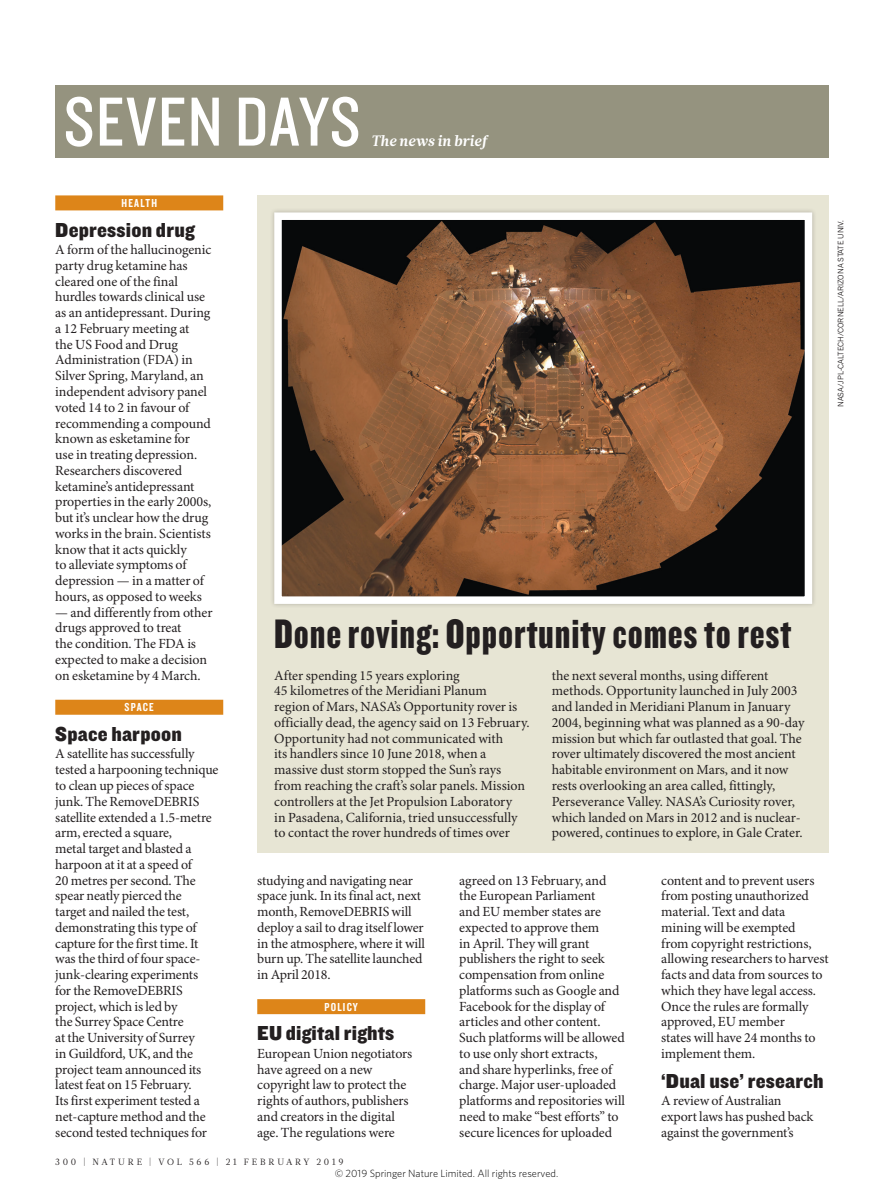
<style>
.page{position:relative;width:893px;height:1187px;background:#fff}
.page>*{position:absolute;margin:0;border:0;box-sizing:border-box;transform-origin:0 0}
.t1{font:72px "Knockout 29 Junior Ltweight";letter-spacing:.02em;color:#fff}
.t2{font:42.75px "Knockout 69 Full Liteweight";letter-spacing:.02em;color:#231f20}
.t3{font:21px "Knockout 71 Full Middlewt";letter-spacing:.01em;color:#231f20}
.t4{font:italic 700 15px "Glosa Math";letter-spacing:.01em;color:#fff}
.t5{font:13.95px/15.8px "Minion Pro";letter-spacing:-.01em;color:#231f20}
.t6{font:12px "Knockout 49 Liteweight";letter-spacing:.1em;color:#fff}
.t7{font:300 10.5px "Whitney";color:#000}
.t8{font:9px "Glosa Math";letter-spacing:.3em;color:#231f20}
.t9{font:7.5px "News Gothic MTOT";color:#231f20}
</style>
<div class="page">
<div style="left:257px;top:195px;width:572px;height:658px;background:#e7e5d4"></div>
<div style="left:269px;top:208px;width:548px;height:400px;background:#dad8c8"></div>
<img style="left:283px;top:221px;width:520px;height:374px">
<div style="left:274px;top:212px;width:538px;height:392px;border:8px solid #fff"></div>
<div style="left:55px;top:195px;width:168px;height:15px;background:#dd8519"></div>
<div style="left:55px;top:699px;width:168px;height:15px;background:#dd8519"></div>
<div style="left:257px;top:999px;width:168px;height:15px;background:#dd8519"></div>
<div style="left:55px;top:85px;width:774px;height:72px;background:#95937f"></div>
<h1 class="t1" style="left:64px;top:75px;width:298px">SEVEN DAYS</h1>
<p class="t4" style="left:371px;top:130px;width:117px">The news in brief</p>
<p class="t6" style="left:121px;top:195px;width:37px">HEALTH</p>
<h3 class="t3" style="left:55px;top:215px;width:141px">Depression drug</h3>
<p class="t5" style="left:55px;top:242px;width:158px">A form of the hallucinogenic party drug ketamine has cleared one of the final hurdles towards clinical use as an antidepressant. During a 12 February meeting at<br>the US Food and Drug<br>Administration (FDA) in<br>Silver Spring, Maryland, an independent advisory panel voted 14 to 2 in favour of recommending a compound known as esketamine for use in treating depression.<br>Researchers discovered ketamine’s antidepressant properties in the early 2000s, but it’s unclear how the drug works in the brain. Scientists know that it acts quickly<br>to alleviate symptoms of depression — in a matter of hours, as opposed to weeks</p>
<p class="t5" style="left:55px;top:605px;width:159px">— and differently from other drugs approved to treat<br>the condition. The FDA is expected to make a decision on esketamine by 4 March.</p>
<p class="t6" style="left:125px;top:699px;width:31px">SPACE</p>
<h3 class="t3" style="left:55px;top:719px;width:128px">Space harpoon</h3>
<p class="t5" style="left:55px;top:746px;width:165px">A satellite has successfully tested a harpooning technique to clean up pieces of space junk. The RemoveDEBRIS satellite extended a 1.5-metre arm, erected a square,<br>metal target and blasted a harpoon at it at a speed of<br>20 metres per second. The spear neatly pierced the<br>target and nailed the test, demonstrating this type of capture for the first time. It was the third of four space&shy;junk-clearing experiments<br>for the RemoveDEBRIS project, which is led by<br>the Surrey Space Centre<br>at the University of Surrey<br>in Guildford, UK, and the project team announced its latest feat on 15 February.<br>Its first experiment tested a net-capture method and the second tested techniques for</p>
<h2 class="t2" style="left:274px;top:607px;width:518px">Done roving: Opportunity comes to rest</h2>
<p class="t5" style="left:274px;top:668px;width:257px">After spending 15 years exploring<br>45 kilometres of the Meridiani Planum<br>region of Mars, NASA’s Opportunity rover is officially dead, the agency said on 13 February.<br>Opportunity had not communicated with<br>its handlers since 10 June 2018, when a massive dust storm stopped the Sun’s rays from reaching the craft’s solar panels. Mission controllers at the Jet Propulsion Laboratory<br>in Pasadena, California, tried unsuccessfully to contact the rover hundreds of times over</p>
<p class="t5" style="left:552px;top:668px;width:254px">the next several months, using different methods. Opportunity launched in July 2003 and landed in Meridiani Planum in January 2004, beginning what was planned as a 90-day mission but which far outlasted that goal. The rover ultimately discovered the most ancient habitable environment on Mars, and it now rests overlooking an area called, fittingly, Perseverance Valley. NASA’s Curiosity rover, which landed on Mars in 2012 and is nuclear&shy;powered, continues to explore, in Gale Crater.</p>
<p class="t5" style="left:257px;top:872px;width:169px">studying and navigating near space junk. In its final act, next month, RemoveDEBRIS will deploy a sail to drag itself lower in the atmosphere, where it will burn up. The satellite launched in April 2018.</p>
<p class="t5" style="left:459px;top:872px;width:167px">agreed on 13 February, and the European Parliament<br>and EU member states are expected to approve them<br>in April. They will grant publishers the right to seek compensation from online platforms such as Google and<br>Facebook for the display of articles and other content.<br>Such platforms will be allowed to use only short extracts,<br>and share hyperlinks, free of charge. Major user-uploaded platforms and repositories will need to make “best efforts” to secure licences for uploaded</p>
<p class="t6" style="left:324px;top:998px;width:35px">POLICY</p>
<h3 class="t3" style="left:257px;top:1019px;width:139px">EU digital rights</h3>
<p class="t5" style="left:257px;top:1046px;width:157px">European Union negotiators have agreed on a new copyright law to protect the rights of authors, publishers and creators in the digital age. The regulations were</p>
<p class="t5" style="left:661px;top:872px;width:169px">content and to prevent users from posting unauthorized material. Text and data mining will be exempted<br>from copyright restrictions, allowing researchers to harvest facts and data from sources to which they have legal access.<br>Once the rules are formally approved, EU member<br>states will have 24 months to implement them.</p>
<h3 class="t3" style="left:661px;top:1066px;width:164px">‘Dual use’ research</h3>
<p class="t5" style="left:661px;top:1093px;width:154px">A review of Australian export laws has pushed back against the government’s</p>
<p class="t8" style="left:55px;top:1155px;width:290px">300 | NATURE | VOL 566 | 21 FEBRUARY 2019</p>
<p class="t7" style="left:335px;top:1166px;width:225px">© 2019 Springer Nature Limited. All rights reserved.</p>
<p class="t9" style="left:836px;top:407px;width:188px;rotate:-90deg">NASA/JPL-CALTECH/CORNELL/ARIZONA STATE UNIV.</p>
</div>
